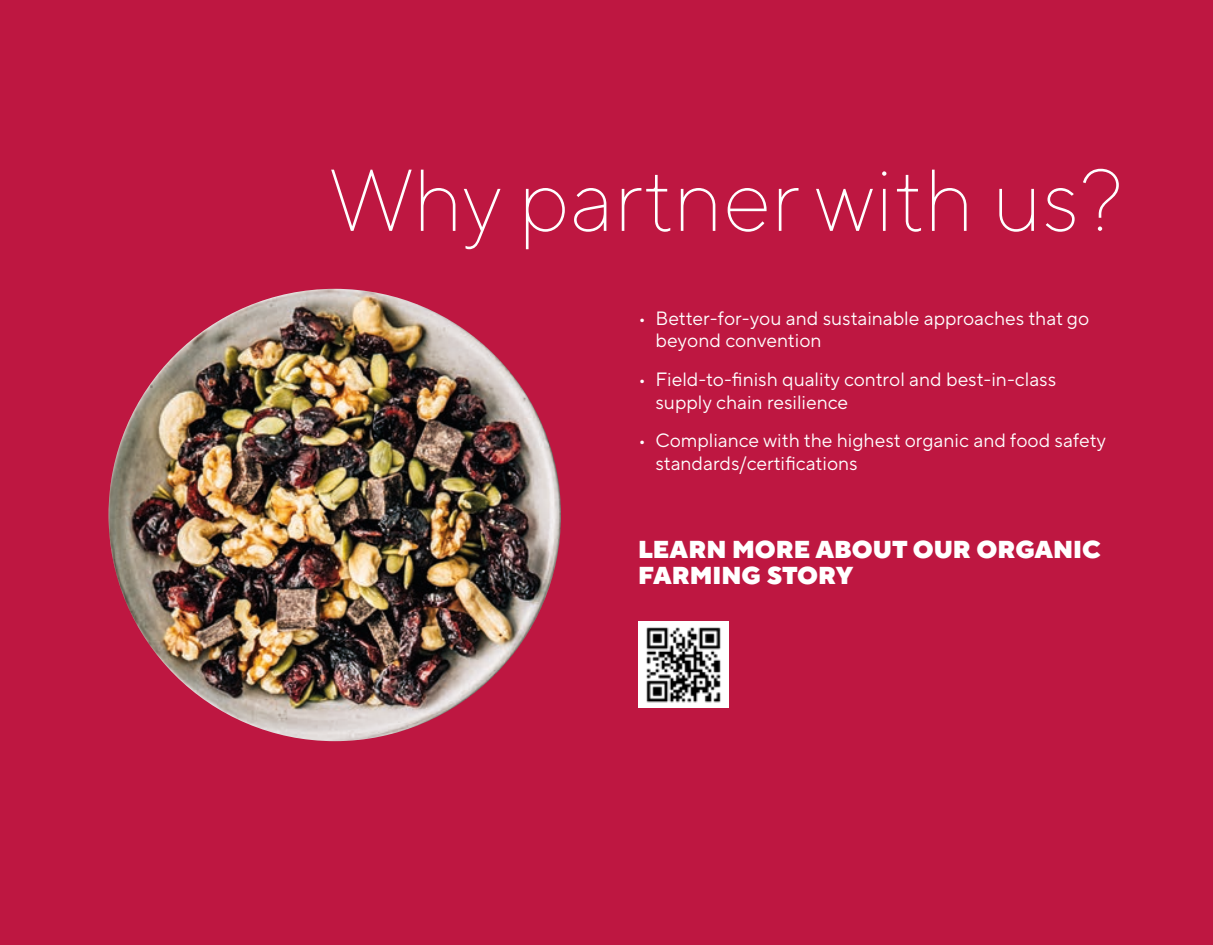
<style>
.page{position:relative;width:1213px;height:945px;background:#be1741}
.page>*{position:absolute;margin:0;border:0;box-sizing:border-box;transform-origin:0 0}
.t1{font:200 87.5px "TT Norms Pro";color:#fff}
.t2{font:900 24.5px/26.2px "TT Norms Pro";color:#fff}
.t3{font:19.25px/22.8px "TT Norms Pro";color:#fff}
</style>
<div class="page">
<img style="left:108px;top:289px;width:453px;height:452px;border-radius:226px">
<img style="left:638px;top:622px;width:90px;height:86px">
<h1 class="t1" style="left:328px;top:144px;width:796px">Why partner with us?</h1>
<p class="t3" style="left:655px;top:306px;width:435px;text-indent:-17px">• Better-for-you and sustainable approaches that go beyond convention</p>
<p class="t3" style="left:655px;top:368px;width:402px;text-indent:-17px">• Field-to-finish quality control and best-in-class supply chain resilience</p>
<p class="t3" style="left:655px;top:429px;width:452px;text-indent:-17px">• Compliance with the highest organic and food safety standards/certifications</p>
<p class="t2" style="left:638px;top:536px;width:464px">LEARN MORE ABOUT OUR ORGANIC<br>FARMING STORY</p>
</div>
